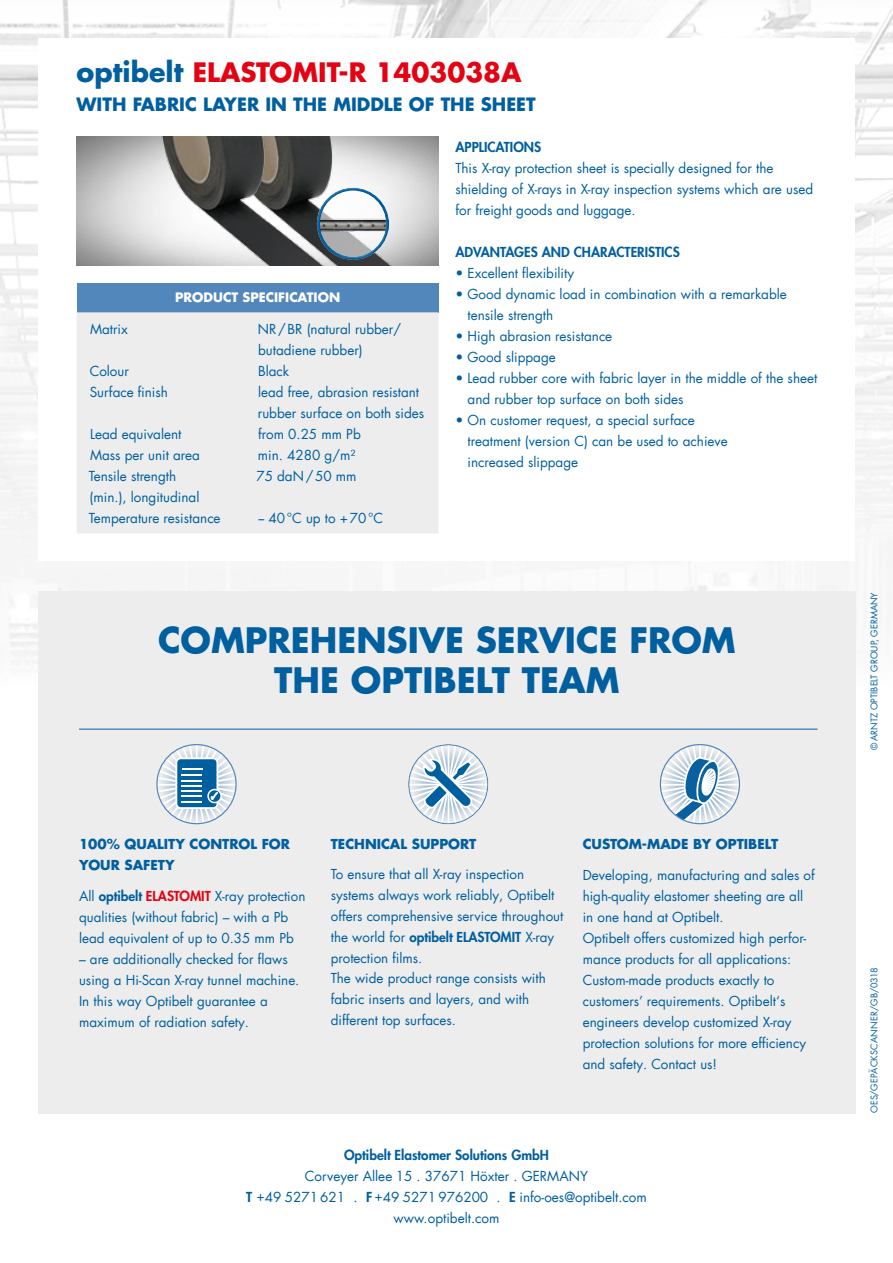
<style>
.page{position:relative;width:893px;height:1263px;background:#fff}
.page>*{position:absolute;margin:0;border:0;box-sizing:border-box;transform-origin:0 0}
.t1{font:700 34.35px/40.3px "Futura Com";color:#005f9f;text-align:center}
.t2{font:700 26.1px "Futura Com";color:#e30313}
.t3{font:700 18px "Futura Com";color:#005f9f}
.t4{font:13.5px/20.9px "Futura Com";color:#005f9f}
.t5{font:800 13.5px "Futura Com";color:#005f9f}
.t6{font:700 13.5px/20.9px "Futura Com";color:#005f9f}
.t7{font:13.5px "Futura Com";color:#005f9f;scale:2.1 1}
.t8{font:700 12.75px "Futura Com";color:#fff}
.t9{font:9px "Futura Com";color:#005f9f}
.t10{font:9px "Futura Com";letter-spacing:.025em;color:#005f9f}
.s1{font-size:27px;color:#005f9f}
.s2{font-weight:800}
.s3{font-weight:800;color:#e30313}
</style>
<div class="page">
<img style="left:0;top:0;width:893px;height:686px">
<div style="left:39px;top:38px;width:816px;height:522px;background:#fff"></div>
<img style="left:388px;top:137px;width:50px;height:129px">
<img style="left:111px;top:137px;width:277px;height:129px">
<div style="left:77px;top:283px;width:361px;height:29px;background:#5287bc"></div>
<div style="left:77px;top:312px;width:361px;height:221px;background:#ededed"></div>
<div style="left:315px;top:185px;width:75px;height:73px;background:#fff;opacity:.75"></div>
<div style="left:315px;top:190px;width:75px;height:70px;background:#1d1d1b;opacity:.75"></div>
<div style="left:38px;top:591px;width:817px;height:522px;background:#ededed"></div>
<hr style="left:79px;top:729px;width:738px;height:1px;background:#005f9f">
<svg style="left:408px;top:744px;width:80px;height:80px"></svg>
<div style="left:408px;top:744px;width:80px;height:80px;border:1px solid #5287bc;border-radius:50%"></div>
<svg style="left:660px;top:745px;width:79px;height:79px"></svg>
<div style="left:660px;top:744px;width:80px;height:80px;border:1px solid #5287bc;border-radius:50%"></div>
<svg style="left:157px;top:745px;width:79px;height:79px"></svg>
<h2 class="t2" style="left:77px;top:52px;width:447px"><span class="s1">optibelt</span> ELASTOMIT-R 1403038A</h2>
<h3 class="t3" style="left:77px;top:90px;width:461px">WITH FABRIC LAYER IN THE MIDDLE OF THE SHEET</h3>
<p class="t8" style="left:175px;top:287px;width:167px">PRODUCT SPECIFICATION</p>
<p class="t4" style="left:90px;top:319px;width:39px">Matrix</p>
<p class="t4" style="left:90px;top:360px;width:80px">Colour<br>Surface finish</p>
<p class="t4" style="left:89px;top:423px;width:133px">Lead equivalent<br>Mass per unit area<br>Tensile strength<br>(min.), longitudinal<br>Temperature resistance</p>
<p class="t4" style="left:256px;top:318px;width:169px">NR/BR (natural rubber/ butadiene rubber)<br>Black<br>lead free, abrasion resistant rubber surface on both sides from 0.25 mm Pb<br>min. 4280 g/m²<br>75 daN/50 mm</p>
<p class="t7" style="left:258px;top:509px;width:61px">- 40°C up to +70°C</p>
<p class="t5" style="left:455px;top:137px;width:87px">APPLICATIONS</p>
<p class="t4" style="left:455px;top:158px;width:359px">This X-ray protection sheet is specially designed for the shielding of X-rays in X-ray inspection systems which are used for freight goods and luggage.</p>
<p class="t5" style="left:455px;top:242px;width:226px">ADVANTAGES AND CHARACTERISTICS</p>
<p class="t4" style="left:455px;top:263px;width:120px">• Excellent flexibility</p>
<p class="t4" style="left:468px;top:284px;width:321px;text-indent:-12px">• Good dynamic load in combination with a remarkable tensile strength</p>
<p class="t4" style="left:455px;top:326px;width:158px">• High abrasion resistance</p>
<p class="t4" style="left:455px;top:347px;width:102px">• Good slippage</p>
<p class="t4" style="left:468px;top:367px;width:351px;text-indent:-12px">• Lead rubber core with fabric layer in the middle of the sheet and rubber top surface on both sides</p>
<p class="t4" style="left:468px;top:409px;width:262px;text-indent:-12px">• On customer request, a special surface treatment (version C) can be used to achieve increased slippage</p>
<h1 class="t1" style="left:158px;top:619px;width:579px">COMPREHENSIVE SERVICE FROM<br>THE OPTIBELT TEAM</h1>
<p class="t6" style="left:79px;top:833px;width:212px">100% QUALITY CONTROL FOR<br>YOUR SAFETY</p>
<p class="t4" style="left:79px;top:886px;width:228px">All <span class="s2">optibelt</span> <span class="s3">ELASTOMIT</span> X-ray protection qualities (without fabric) – with a Pb lead equivalent of up to 0.35 mm Pb</p>
<p class="t4" style="left:79px;top:948px;width:222px">– are additionally checked for flaws using a Hi-Scan X-ray tunnel machine.<br>In this way Optibelt guarantee a maximum of radiation safety.</p>
<p class="t6" style="left:331px;top:833px;width:147px">TECHNICAL SUPPORT</p>
<p class="t4" style="left:331px;top:863px;width:234px">To ensure that all X-ray inspection systems always work reliably, Optibelt offers comprehensive service throughout the world for <span class="s2">optibelt ELASTOMIT</span> X-ray protection films.<br>The wide product range consists with fabric inserts and layers, and with different top surfaces.</p>
<p class="t6" style="left:583px;top:833px;width:197px">CUSTOM-MADE BY OPTIBELT</p>
<p class="t4" style="left:583px;top:865px;width:234px">Developing, manufacturing and sales of high-quality elastomer sheeting are all in one hand at Optibelt.<br>Optibelt offers customized high perfor&shy;mance products for all applications:<br>Custom-made products exactly to customers’ requirements. Optibelt‘s engineers develop customized X-ray protection solutions for more efficiency and safety. Contact us!</p>
<p class="t5" style="left:344px;top:1145px;width:206px">Optibelt Elastomer Solutions GmbH</p>
<p class="t4" style="left:246px;top:1165px;width:402px;text-align:center">Corveyer Allee 15 . 37671 Höxter . GERMANY<br><span class="s2">T</span> +49 5271 621 . <span class="s2">F</span> +49 5271 976200 . <span class="s2">E</span> info-oes@optibelt.com www.optibelt.com</p>
<p class="t9" style="left:868px;top:750px;width:159px;rotate:-90deg">© ARNTZ OPTIBELT GROUP, GERMANY</p>
<p class="t10" style="left:868px;top:1113px;width:148px;rotate:-90deg">OES/GEPÄCKSCANNER/GB/0318</p>
</div>
